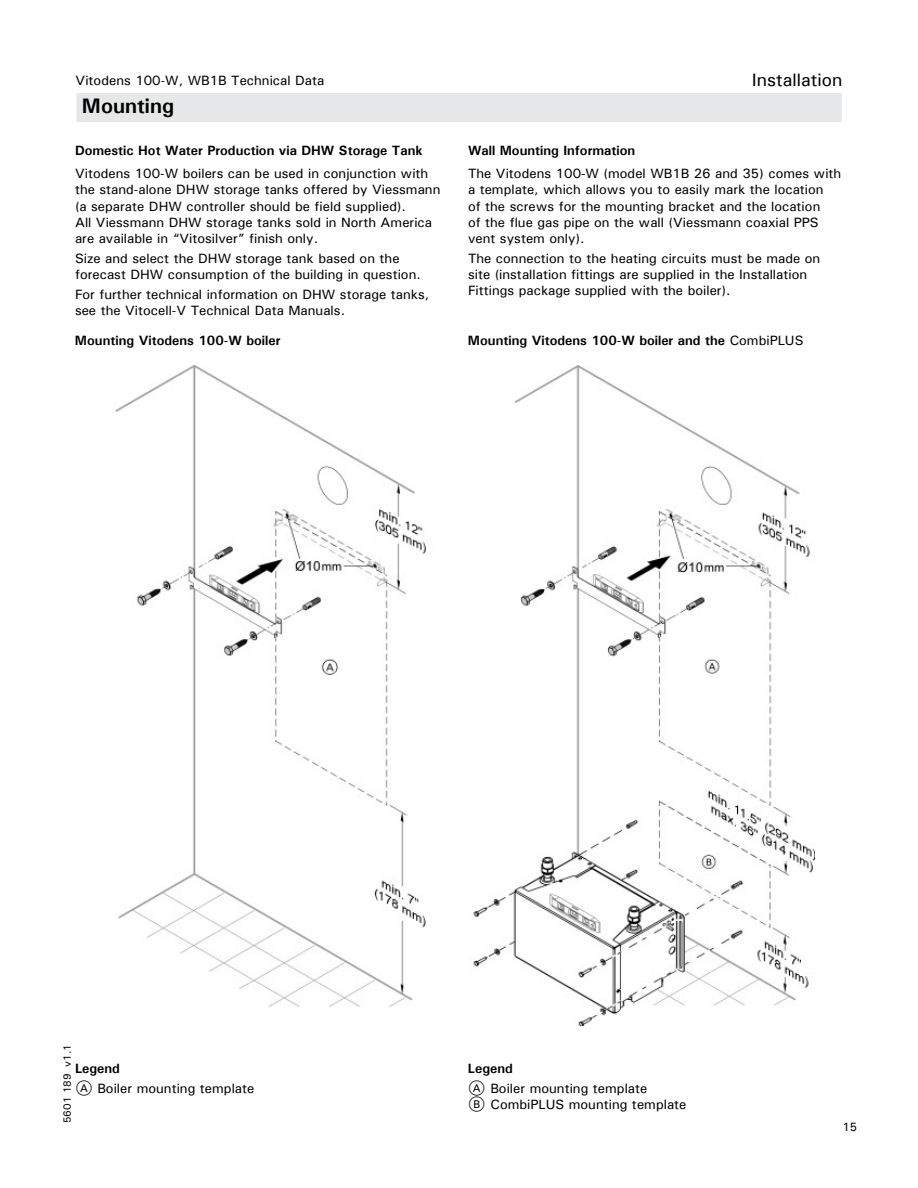
<style>
.page{position:relative;width:918px;height:1188px;background:#fff}
.page>*{position:absolute;margin:0;border:0;box-sizing:border-box;transform-origin:0 0}
.t1{font:700 21px "Univers";color:#000}
.t2{font:18px "Univers";color:#000}
.t3{font:13.5px/16.2px "Univers";color:#000}
.t4{font:700 13.5px "Univers";color:#000}
.t5{font:12px "Univers";color:#000}
.t6{font:10.5px "Univers";color:#000}
.s1{font-weight:400}
.s2{font-weight:700}
.s3{font-family:"Kreis Buch Normal"}
</style>
<div class="page">
<div style="left:76px;top:92px;width:766px;height:31px;background:#e6e7e8"></div>
<div style="left:75px;top:91px;width:768px;height:33px;border:1px solid #fff"></div>
<img style="left:115px;top:366px;width:699px;height:659px">
<p class="t3" style="left:76px;top:73px;width:250px">Vitodens 100-W, WB1B Technical Data</p>
<h1 class="t1" style="left:82px;top:99px;width:94px">Mounting</h1>
<p class="t4" style="left:75px;top:145px;width:349px">Domestic Hot Water Production via DHW Storage Tank</p>
<p class="t3" style="left:75px;top:166px;width:367px">Vitodens 100-W boilers can be used in conjunction with the stand-alone DHW storage tanks offered by Viessmann (a separate DHW controller should be field supplied).<br>All Viessmann DHW storage tanks sold in North America are available in “Vitosilver” finish only.</p>
<p class="t3" style="left:75px;top:251px;width:347px">Size and select the DHW storage tank based on the forecast DHW consumption of the building in question.</p>
<p class="t3" style="left:75px;top:287px;width:356px">For further technical information on DHW storage tanks, see the Vitocell-V Technical Data Manuals.</p>
<h2 class="t2" style="left:752px;top:72px;width:92px">Installation</h2>
<p class="t4" style="left:468px;top:145px;width:169px">Wall Mounting Information</p>
<p class="t3" style="left:468px;top:166px;width:375px">The Vitodens 100-W (model WB1B 26 and 35) comes with a template, which allows you to easily mark the location<br>of the screws for the mounting bracket and the location<br>of the flue gas pipe on the wall (Viessmann coaxial PPS vent system only).</p>
<p class="t3" style="left:468px;top:251px;width:354px">The connection to the heating circuits must be made on site (installation fittings are supplied in the Installation<br>Fittings package supplied with the boiler).</p>
<p class="t4" style="left:75px;top:336px;width:207px">Mounting Vitodens 100-W boiler</p>
<p class="t4" style="left:468px;top:336px;width:337px">Mounting Vitodens 100-W boiler and the <span class="s1">CombiPLUS</span></p>
<p class="t6" style="left:62px;top:1123px;width:81px;rotate:-90deg">5601 189 v1.1</p>
<p class="t3" style="left:75px;top:1059px;width:181px;line-height:19.8px"><span class="s2">Legend<br></span><span class="s3">A</span> Boiler mounting template</p>
<p class="t3" style="left:468px;top:1059px;width:181px;line-height:19.8px"><span class="s2">Legend<br></span><span class="s3">A</span> Boiler mounting template</p>
<p class="t3" style="left:468px;top:1097px;width:220px"><span class="s3">B</span> CombiPLUS mounting template</p>
<p class="t5" style="left:842px;top:1122px;width:17px">15</p>
</div>
